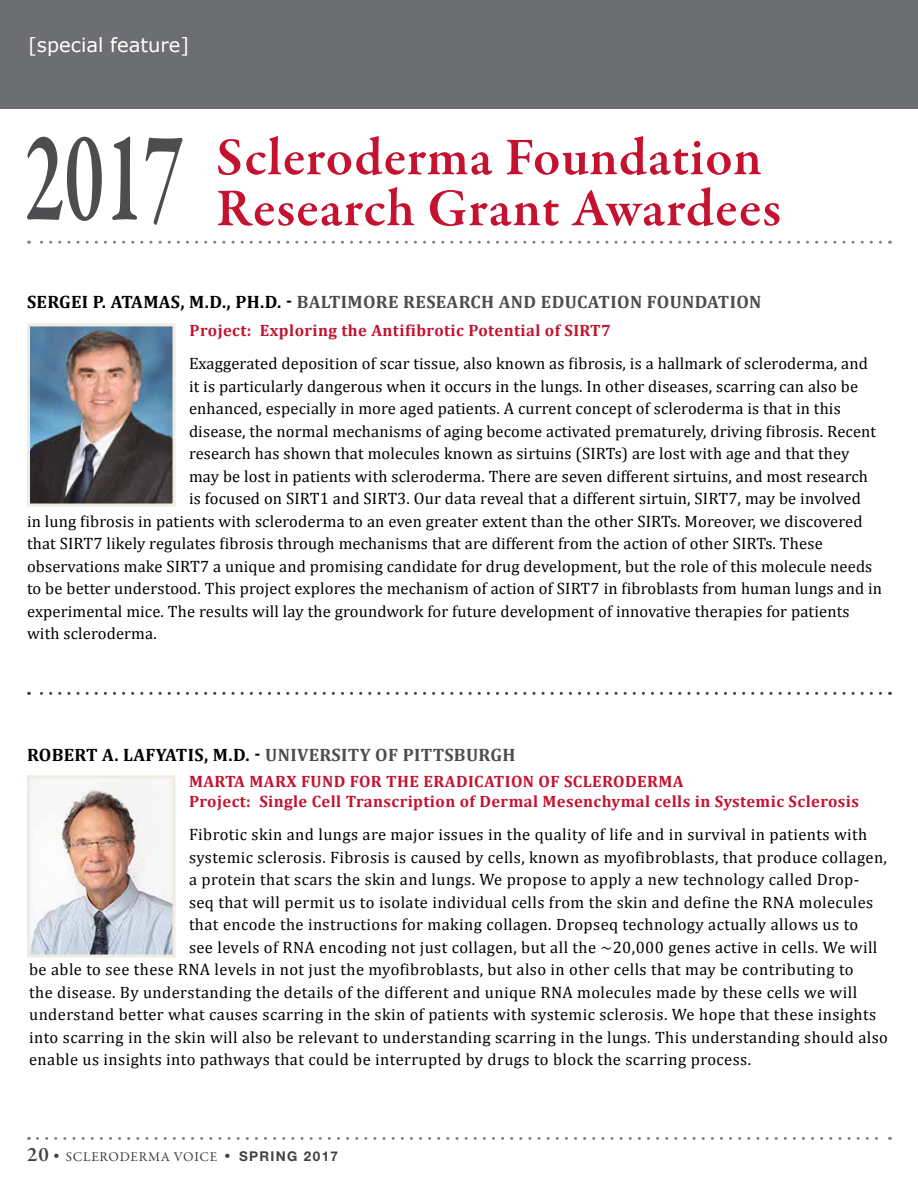
<style>
.page{position:relative;width:918px;height:1188px;background:#fff}
.page>*{position:absolute;margin:0;border:0;box-sizing:border-box;transform-origin:0 0}
.t1{font:600 54px/51px "Garamond Premr Pro";letter-spacing:.015em;color:#c41230}
.t2{font:19.5px "Verdana";color:#fff}
.t3{font:700 18px "Cambria";letter-spacing:.02em;color:#4d4d4f}
.t4{font:700 18px "Cambria";letter-spacing:.02em;color:#000}
.t5{font:16.5px "Cambria";letter-spacing:.01em;color:#000}
.t6{font:700 16.5px/19.8px "Cambria";letter-spacing:.025em;color:#c41230}
.t7{font:13.5px "Garamond Premr Pro";letter-spacing:.05em;color:#414042}
.s1{color:#000}
.s2{color:#4d4d4f}
.s3{font-weight:600;font-size:21px}
.s4{font-family:"Helvetica Neue";font-size:12px}
.s5{font-family:"Helvetica Neue LT Std";font-weight:700}
</style>
<div class="page">
<svg style="left:37px;top:1137px;width:854px;height:3px"></svg>
<div style="left:0;top:0;width:918px;height:109px;background:#6d6e71"></div>
<svg style="left:28px;top:241px;width:853px;height:3px"></svg>
<svg style="left:28px;top:692px;width:853px;height:3px"></svg>
<svg style="left:27px;top:136px;width:156px;height:89px"></svg>
<img style="left:31px;top:327px;width:141px;height:176px">
<div style="left:27px;top:323px;width:149px;height:184px;border:3px solid #f1ece2"></div>
<img style="left:31px;top:789px;width:141px;height:165px">
<div style="left:27px;top:775px;width:149px;height:183px;border:3px solid #f1ece2"></div>
<p class="t2" style="left:28px;top:32px;width:163px">[special feature]</p>
<h1 class="t1" style="left:216px;top:133px;width:567px">Scleroderma Foundation<br>Research Grant Awardees</h1>
<p class="t3" style="left:27px;top:289px;width:736px"><span class="s1">SERGEI P. ATAMAS, M.D., PH.D. -</span> BALTIMORE RESEARCH AND EDUCATION FOUNDATION</p>
<p class="t6" style="left:190px;top:320px;width:423px">Project: Exploring the Antifibrotic Potential of SIRT7</p>
<p class="t5" style="left:189px;top:354px;width:681px">Exaggerated deposition of scar tissue, also known as fibrosis, is a hallmark of scleroderma, and</p>
<p class="t5" style="left:189px;top:376px;width:671px">it is particularly dangerous when it occurs in the lungs. In other diseases, scarring can also be</p>
<p class="t5" style="left:189px;top:399px;width:653px">enhanced, especially in more aged patients. A current concept of scleroderma is that in this</p>
<p class="t5" style="left:189px;top:421px;width:689px">disease, the normal mechanisms of aging become activated prematurely, driving fibrosis. Recent</p>
<p class="t5" style="left:189px;top:444px;width:662px">research has shown that molecules known as sirtuins (SIRTs) are lost with age and that they</p>
<p class="t5" style="left:189px;top:466px;width:681px">may be lost in patients with scleroderma. There are seven different sirtuins, and most research</p>
<p class="t5" style="left:189px;top:489px;width:674px">is focused on SIRT1 and SIRT3. Our data reveal that a different sirtuin, SIRT7, may be involved</p>
<p class="t5" style="left:27px;top:511px;width:837px">in lung fibrosis in patients with scleroderma to an even greater extent than the other SIRTs. Moreover, we discovered</p>
<p class="t5" style="left:27px;top:534px;width:797px">that SIRT7 likely regulates fibrosis through mechanisms that are different from the action of other SIRTs. These</p>
<p class="t5" style="left:27px;top:556px;width:847px">observations make SIRT7 a unique and promising candidate for drug development, but the role of this molecule needs</p>
<p class="t5" style="left:27px;top:579px;width:857px">to be better understood. This project explores the mechanism of action of SIRT7 in fibroblasts from human lungs and in</p>
<p class="t5" style="left:27px;top:601px;width:824px">experimental mice. The results will lay the groundwork for future development of innovative therapies for patients</p>
<p class="t5" style="left:27px;top:624px;width:131px">with scleroderma.</p>
<p class="t4" style="left:27px;top:743px;width:490px">ROBERT A. LAFYATIS, M.D. - <span class="s2">UNIVERSITY OF PITTSBURGH</span></p>
<p class="t6" style="left:189px;top:771px;width:672px">MARTA MARX FUND FOR THE ERADICATION OF SCLERODERMA<br>Project: Single Cell Transcription of Dermal Mesenchymal cells in Systemic Sclerosis</p>
<p class="t5" style="left:189px;top:825px;width:680px">Fibrotic skin and lungs are major issues in the quality of life and in survival in patients with</p>
<p class="t5" style="left:189px;top:847px;width:700px">systemic sclerosis. Fibrosis is caused by cells, known as myofibroblasts, that produce collagen,</p>
<p class="t5" style="left:189px;top:870px;width:672px">a protein that scars the skin and lungs. We propose to apply a new technology called Drop-</p>
<p class="t5" style="left:189px;top:892px;width:686px">seq that will permit us to isolate individual cells from the skin and define the RNA molecules</p>
<p class="t5" style="left:189px;top:915px;width:671px">that encode the instructions for making collagen. Dropseq technology actually allows us to</p>
<p class="t5" style="left:189px;top:937px;width:690px">see levels of RNA encoding not just collagen, but all the ~20,000 genes active in cells. We will</p>
<p class="t5" style="left:29px;top:960px;width:826px">be able to see these RNA levels in not just the myofibroblasts, but also in other cells that may be contributing to</p>
<p class="t5" style="left:29px;top:982px;width:830px">the disease. By understanding the details of the different and unique RNA molecules made by these cells we will</p>
<p class="t5" style="left:29px;top:1005px;width:848px">understand better what causes scarring in the skin of patients with systemic sclerosis. We hope that these insights</p>
<p class="t5" style="left:29px;top:1027px;width:860px">into scarring in the skin will also be relevant to understanding scarring in the lungs. This understanding should also</p>
<p class="t5" style="left:29px;top:1050px;width:723px">enable us insights into pathways that could be interrupted by drugs to block the scarring process.</p>
<p class="t7" style="left:27px;top:1149px;width:313px"><span class="s3">20</span> <span class="s4">•</span> SCLERODERMA VOICE <span class="s4">•</span> <span class="s5">SPRING 2017</span></p>
</div>
